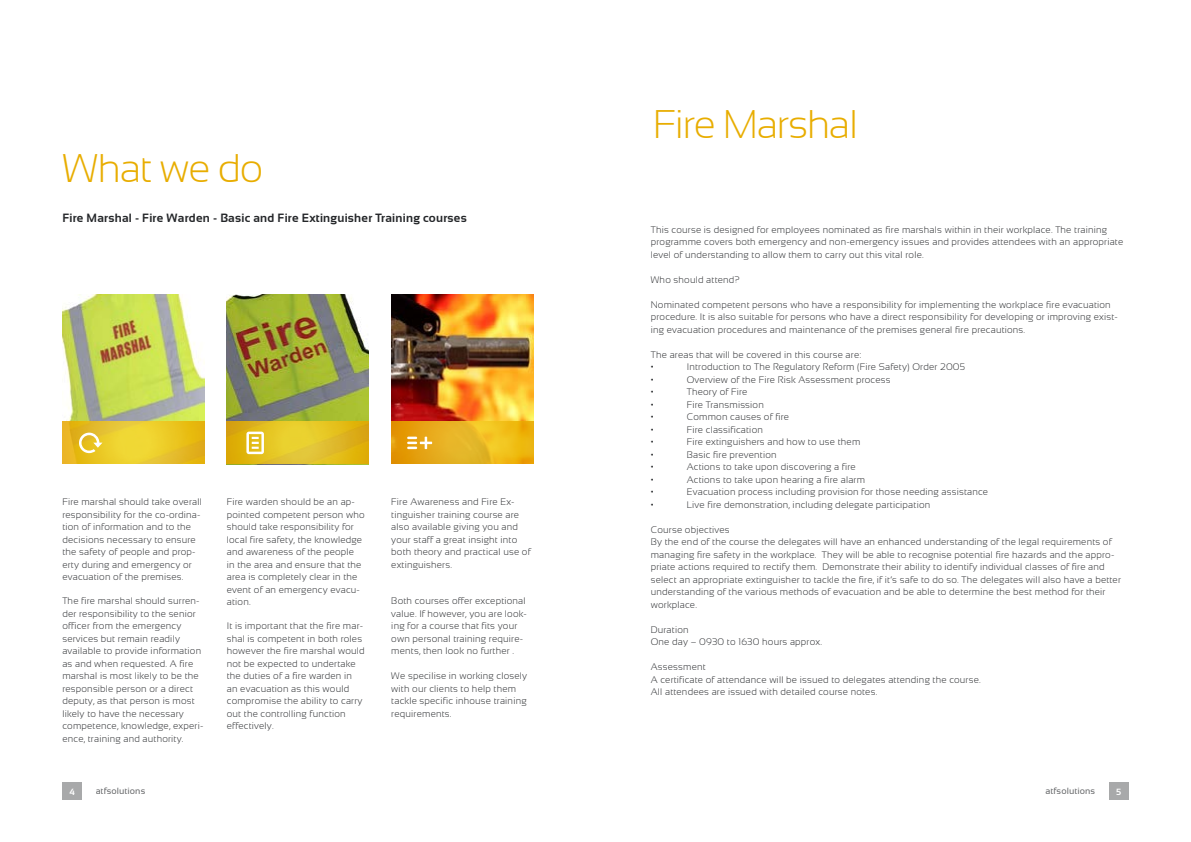
<style>
.page{position:relative;width:1191px;height:842px;background:#fff}
.page>*{position:absolute;margin:0;border:0;box-sizing:border-box;transform-origin:0 0}
.t1{font:50px "Entypo";color:#fff}
.t2{font:300 40px "Sansation";letter-spacing:-.03em;color:#e8ad00}
.t3{font:700 12px "Sansation";letter-spacing:.02em;color:#242629}
.t4{font:300 9.5px/12.5px "Sansation";letter-spacing:.02em;color:#242629}
.t5{font:9px "Sansation";letter-spacing:.01em;color:#242629}
.t6{font:700 9px "Sansation";color:#fff}
</style>
<div class="page">
<div style="left:62px;top:783px;width:20px;height:17px;background:#a8a9aa"></div>
<div style="left:1108px;top:783px;width:20px;height:17px;background:#a8a9aa"></div>
<img style="left:62px;top:295px;width:142px;height:126px">
<img style="left:227px;top:295px;width:142px;height:169px">
<img style="left:391px;top:295px;width:142px;height:126px">
<svg style="left:62px;top:421px;width:142px;height:42px"></svg>
<svg style="left:227px;top:421px;width:142px;height:42px"></svg>
<svg style="left:391px;top:421px;width:142px;height:42px"></svg>
<h2 class="t2" style="left:62px;top:146px;width:202px">What we do</h2>
<p class="t3" style="left:62px;top:211px;width:406px">Fire Marshal - Fire Warden - Basic and Fire Extinguisher Training courses</p>
<h1 class="t1" style="left:76px;top:409px;width:30px">d</h1>
<h1 class="t1" style="left:244px;top:409px;width:24px">l</h1>
<h1 class="t1" style="left:405px;top:409px;width:31px">j</h1>
<p class="t4" style="left:62px;top:496px;width:141px">Fire marshal should take overall responsibility for the co-ordina&shy;tion of information and to the decisions necessary to ensure the safety of people and prop&shy;erty during and emergency or evacuation of the premises.</p>
<p class="t4" style="left:62px;top:594px;width:142px">The fire marshal should surren&shy;der responsibility to the senior officer from the emergency services but remain readily available to provide information as and when requested. A fire marshal is most likely to be the responsible person or a direct deputy, as that person is most likely to have the necessary competence, knowledge, experi&shy;ence, training and authority.</p>
<p class="t4" style="left:227px;top:496px;width:139px">Fire warden should be an ap&shy;pointed competent person who should take responsibility for local fire safety, the knowledge and awareness of the people<br>in the area and ensure that the area is completely clear in the event of an emergency evacu&shy;ation.</p>
<p class="t4" style="left:227px;top:619px;width:139px">It is important that the fire mar&shy;shal is competent in both roles however the fire marshal would not be expected to undertake the duties of a fire warden in an evacuation as this would compromise the ability to carry out the controlling function effectively.</p>
<p class="t4" style="left:391px;top:496px;width:141px">Fire Awareness and Fire Ex&shy;tinguisher training course are also available giving you and your staff a great insight into both theory and practical use of extinguishers.</p>
<p class="t4" style="left:391px;top:594px;width:137px">Both courses offer exceptional value. If however, you are look&shy;ing for a course that fits your own personal training require&shy;ments, then look no further .</p>
<p class="t4" style="left:391px;top:669px;width:137px">We specilise in working closely with our clients to help them tackle specific inhouse training requirements.</p>
<h2 class="t2" style="left:653px;top:102px;width:207px">Fire Marshal</h2>
<p class="t4" style="left:651px;top:223px;width:474px">This course is designed for employees nominated as fire marshals within in their workplace. The training programme covers both emergency and non-emergency issues and provides attendees with an appropriate level of understanding to allow them to carry out this vital role.</p>
<p class="t4" style="left:651px;top:273px;width:91px">Who should attend?</p>
<p class="t4" style="left:651px;top:298px;width:468px">Nominated competent persons who have a responsibility for implementing the workplace fire evacuation procedure. It is also suitable for persons who have a direct responsibility for developing or improving exist&shy;ing evacuation procedures and maintenance of the premises general fire precautions.</p>
<p class="t4" style="left:651px;top:348px;width:212px">The areas that will be covered in this course are: •</p>
<p class="t4" style="left:687px;top:361px;width:280px">Introduction to The Regulatory Reform (Fire Safety) Order 2005</p>
<p class="t4" style="left:651px;top:373px;width:4px">•</p>
<p class="t4" style="left:687px;top:373px;width:205px">Overview of the Fire Risk Assessment process</p>
<p class="t4" style="left:651px;top:386px;width:4px">•</p>
<p class="t4" style="left:687px;top:386px;width:62px">Theory of Fire</p>
<p class="t4" style="left:651px;top:398px;width:4px">•</p>
<p class="t4" style="left:687px;top:398px;width:79px">Fire Transmission</p>
<p class="t4" style="left:651px;top:411px;width:4px">•</p>
<p class="t4" style="left:687px;top:411px;width:104px">Common causes of fire</p>
<p class="t4" style="left:651px;top:423px;width:4px">•</p>
<p class="t4" style="left:687px;top:423px;width:78px">Fire classification</p>
<p class="t4" style="left:651px;top:436px;width:4px">•</p>
<p class="t4" style="left:687px;top:436px;width:175px">Fire extinguishers and how to use them</p>
<p class="t4" style="left:651px;top:448px;width:4px">•</p>
<p class="t4" style="left:687px;top:448px;width:91px">Basic fire prevention</p>
<p class="t4" style="left:651px;top:461px;width:4px">•</p>
<p class="t4" style="left:687px;top:461px;width:170px">Actions to take upon discovering a fire</p>
<p class="t4" style="left:651px;top:473px;width:4px">•</p>
<p class="t4" style="left:687px;top:473px;width:180px">Actions to take upon hearing a fire alarm</p>
<p class="t4" style="left:651px;top:486px;width:4px">•</p>
<p class="t4" style="left:687px;top:486px;width:303px">Evacuation process including provision for those needing assistance</p>
<p class="t4" style="left:651px;top:498px;width:4px">•</p>
<p class="t4" style="left:687px;top:498px;width:245px">Live fire demonstration, including delegate participation</p>
<p class="t4" style="left:651px;top:523px;width:472px">Course objectives<br>By the end of the course the delegates will have an enhanced understanding of the legal requirements of managing fire safety in the workplace. They will be able to recognise potential fire hazards and the appro&shy;priate actions required to rectify them. Demonstrate their ability to identify individual classes of fire and select an appropriate extinguisher to tackle the fire, if it’s safe to do so. The delegates will also have a better understanding of the various methods of evacuation and be able to determine the best method for their workplace.</p>
<p class="t4" style="left:651px;top:623px;width:173px">Duration<br>One day – 0930 to 1630 hours approx.</p>
<p class="t4" style="left:651px;top:661px;width:331px">Assessment<br>A certificate of attendance will be issued to delegates attending the course.<br>All attendees are issued with detailed course notes.</p>
<p class="t6" style="left:70px;top:786px;width:7px">4</p>
<p class="t5" style="left:96px;top:786px;width:51px">atfsolutions</p>
<p class="t5" style="left:1045px;top:786px;width:51px">atfsolutions</p>
<p class="t6" style="left:1116px;top:786px;width:7px">5</p>
</div>
